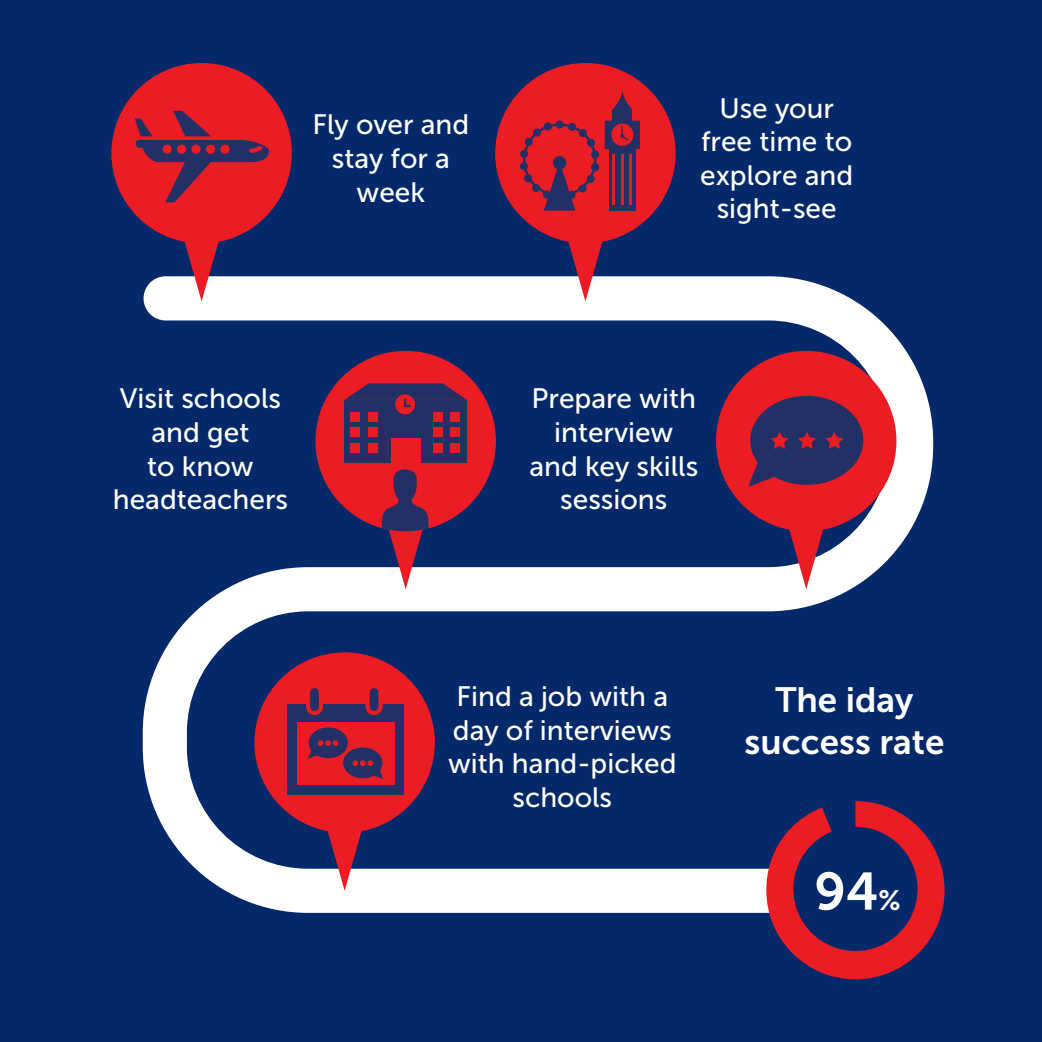
<style>
.page{position:relative;width:1042px;height:1042px;background:#03296a}
.page>*{position:absolute;margin:0;border:0;box-sizing:border-box;transform-origin:0 0}
.t1{font:52.5px "Museo Sans 700";color:#fff}
.t2{font:35px/42px "Museo Sans 700";color:#fff;text-align:center}
.t3{font:28px/33.6px "Museo Sans 500";color:#fff;text-align:center}
.s1{font-size:28px}
</style>
<div class="page">
<svg style="left:143px;top:276px;width:790px;height:637px"></svg>
<div style="left:111px;top:63px;width:181px;height:180px;background:#ec1c24;border-radius:50%"></div>
<svg style="left:184px;top:241px;width:35px;height:60px"></svg>
<div style="left:495px;top:63px;width:180px;height:180px;background:#ec1c24;border-radius:50%"></div>
<svg style="left:567px;top:241px;width:36px;height:60px"></svg>
<div style="left:716px;top:351px;width:180px;height:180px;background:#ec1c24;border-radius:50%"></div>
<svg style="left:788px;top:529px;width:36px;height:60px"></svg>
<div style="left:254px;top:652px;width:181px;height:181px;background:#ec1c24;border-radius:50%"></div>
<svg style="left:327px;top:831px;width:35px;height:60px"></svg>
<svg style="left:135px;top:111px;width:134px;height:91px"></svg>
<svg style="left:766px;top:801px;width:178px;height:178px"></svg>
<div style="left:793px;top:827px;width:124px;height:124px;background:#03296a;border-radius:50%"></div>
<div style="left:609px;top:149px;width:27px;height:62px;background:#223066"></div>
<div style="left:604px;top:121px;width:36px;height:28px;background:#223066"></div>
<div style="left:613px;top:109px;width:19px;height:12px;background:#223066"></div>
<svg style="left:613px;top:90px;width:19px;height:19px"></svg>
<div style="left:611px;top:124px;width:22px;height:22px;background:#ec1c24;border-radius:50%"></div>
<hr style="left:613px;top:154px;width:2px;height:50px;background:#ec1c24">
<hr style="left:621px;top:154px;width:2px;height:50px;background:#ec1c24">
<hr style="left:630px;top:154px;width:2px;height:50px;background:#ec1c24">
<svg style="left:620px;top:125px;width:10px;height:16px"></svg>
<div style="left:553px;top:156px;width:13px;height:14px;background:#223066;border-radius:50%"></div>
<div style="left:555px;top:121px;width:8px;height:8px;background:#223066;border-radius:50%"></div>
<svg style="left:567px;top:122px;width:28px;height:25px"></svg>
<div style="left:591px;top:150px;width:8px;height:9px;background:#223066;border-radius:50%"></div>
<div style="left:591px;top:163px;width:8px;height:8px;background:#223066;border-radius:4px"></div>
<svg style="left:519px;top:162px;width:9px;height:9px"></svg>
<div style="left:520px;top:149px;width:8px;height:9px;background:#223066;border-radius:4px"></div>
<svg style="left:524px;top:122px;width:28px;height:25px"></svg>
<svg style="left:523px;top:161px;width:72px;height:50px"></svg>
<div style="left:287px;top:704px;width:117px;height:90px;background:#223066"></div>
<div style="left:306px;top:684px;width:17px;height:31px;background:#ec1c24;border-radius:9px"></div>
<div style="left:310px;top:688px;width:9px;height:23px;background:#223066;border-radius:4px"></div>
<svg style="left:365px;top:684px;width:18px;height:31px"></svg>
<div style="left:370px;top:688px;width:8px;height:23px;background:#223066;border-radius:4px"></div>
<div style="left:297px;top:722px;width:97px;height:62px;background:#ec1c24"></div>
<div style="left:309px;top:727px;width:39px;height:31px;background:#223066;border-radius:50%"></div>
<svg style="left:308px;top:740px;width:30px;height:19px"></svg>
<div style="left:343px;top:747px;width:39px;height:31px;background:#223066;border-radius:50%"></div>
<svg style="left:352px;top:760px;width:31px;height:19px"></svg>
<div style="left:750px;top:396px;width:113px;height:89px;background:#223066;border-radius:50%"></div>
<svg style="left:748px;top:460px;width:26px;height:27px"></svg>
<svg style="left:770px;top:432px;width:18px;height:17px"></svg>
<svg style="left:798px;top:432px;width:18px;height:17px"></svg>
<svg style="left:825px;top:432px;width:18px;height:17px"></svg>
<svg style="left:315px;top:351px;width:181px;height:238px"></svg>
<p class="t3" style="left:312px;top:108px;width:158px">Fly over and stay for a week</p>
<p class="t3" style="left:700px;top:91px;width:155px">Use your free time to explore and sight-see</p>
<p class="t3" style="left:113px;top:382px;width:177px">Visit schools and get<br>to know headteachers</p>
<p class="t3" style="left:529px;top:382px;width:170px">Prepare with interview and key skills sessions</p>
<p class="t3" style="left:448px;top:679px;width:230px">Find a job with a day of interviews with hand-picked schools</p>
<p class="t2" style="left:744px;top:679px;width:201px">The iday success rate</p>
<h1 class="t1" style="left:814px;top:862px;width:88px">94<span class="s1">%</span></h1>
</div>
